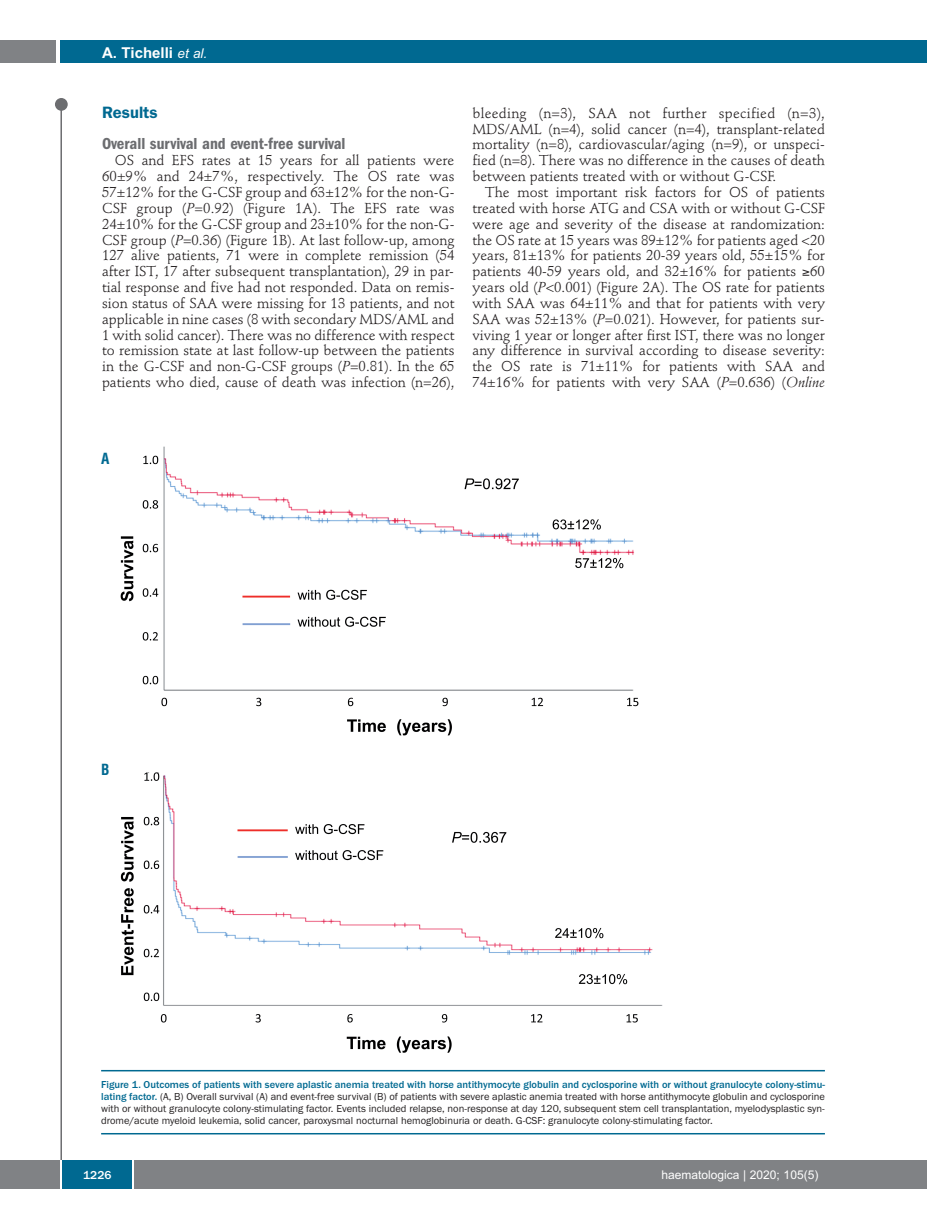
<style>
.page{position:relative;width:927px;height:1225px;background:#fff}
.page>*{position:absolute;margin:0;border:0;box-sizing:border-box;transform-origin:0 0}
.t1{font:600 condensed 16.5px "Franklin Gothic";color:#6c6d70}
.t2{font:600 16.5px "Franklin Gothic";color:#006991}
.t3{font:700 15px "Arial";color:#fff}
.t4{font:700 condensed 15px "Helvetica";color:#006991}
.t5{font:14.25px/15.9px "Stempel Schneidler";color:#231f20;text-align:justify}
.t6{font:12px "Arial";color:#fff}
.t7{font:500 12px "Franklin Gothic";color:#fff}
.t8{font:10.5px/12px "Franklin Gothic";color:#231f20;text-align:justify}
.s1{font-weight:400;font-style:italic;font-size:13.5px}
.s2{font-style:italic}
.s3{font-weight:500;color:#006991}
</style>
<div class="page">
<div style="left:911px;top:40px;width:16px;height:22px;background:#006991"></div>
<div style="left:910px;top:1160px;width:17px;height:28px;background:#808285"></div>
<div style="left:55px;top:98px;width:13px;height:13px;background:#6c6d70;border-radius:50%"></div>
<hr style="left:60px;top:101px;width:2px;height:1061px;background:#6c6d70">
<div style="left:60px;top:40px;width:852px;height:22px;background:#006991"></div>
<div style="left:0;top:40px;width:56px;height:22px;background:#808285"></div>
<div style="left:0;top:1160px;width:911px;height:28px;background:#808285"></div>
<div style="left:62px;top:1160px;width:71px;height:28px;background:#006991"></div>
<hr style="left:60px;top:1160px;width:2px;height:28px;background:#fff">
<svg style="left:133px;top:1160px;width:1px;height:28px"></svg>
<img style="left:120px;top:446px;width:543px;height:607px">
<hr style="left:101px;top:1070px;width:724px;height:1px;background:#006991">
<hr style="left:101px;top:1133px;width:724px;height:1px;background:#006991">
<p class="t3" style="left:102px;top:44px;width:107px">A. Tichelli <span class="s1">et al.</span></p>
<p class="t2" style="left:102px;top:106px;width:57px">Results</p>
<p class="t1" style="left:102px;top:138px;width:245px">Overall survival and event-free survival</p>
<p class="t5" style="left:102px;top:154px;width:354px;text-indent:13px">OS and EFS rates at 15 years for all patients were 60±9% and 24±7%, respectively. The OS rate was 57±12% for the G-CSF group and 63±12% for the non-G-CSF group (<span class="s2">P</span>=0.92) (Figure 1A). The EFS rate was 24±10% for the G-CSF group and 23±10% for the non-G-CSF group (<span class="s2">P</span>=0.36) (Figure 1B). At last follow-up, among 127 alive patients, 71 were in complete remission (54 after IST, 17 after subsequent transplantation), 29 in par&shy;tial response and five had not responded. Data on remis&shy;sion status of SAA were missing for 13 patients, and not applicable in nine cases (8 with secondary MDS/AML and 1 with solid cancer). There was no difference with respect to remission state at last follow-up between the patients in the G-CSF and non-G-CSF groups (<span class="s2">P</span>=0.81). In the 65 patients who died, cause of death was infection (n=26),</p>
<p class="t5" style="left:472px;top:106px;width:354px">bleeding (n=3), SAA not further specified (n=3), MDS/AML (n=4), solid cancer (n=4), transplant-related mortality (n=8), cardiovascular/aging (n=9), or unspeci&shy;fied (n=8). There was no difference in the causes of death between patients treated with or without G-CSF.</p>
<p class="t5" style="left:472px;top:185px;width:354px;text-indent:13px">The most important risk factors for OS of patients treated with horse ATG and CSA with or without G-CSF were age and severity of the disease at randomization: the OS rate at 15 years was 89±12% for patients aged &lt;20 years, 81±13% for patients 20-39 years old, 55±15% for patients 40-59 years old, and 32±16% for patients ≥60 years old (<span class="s2">P</span>&lt;0.001) (Figure 2A). The OS rate for patients with SAA was 64±11% and that for patients with very SAA was 52±13% (<span class="s2">P</span>=0.021). However, for patients sur&shy;viving 1 year or longer after first IST, there was no longer any difference in survival according to disease severity: the OS rate is 71±11% for patients with SAA and 74±16% for patients with very SAA (<span class="s2">P</span>=0.636) (<span class="s2">Online</span></p>
<p class="t4" style="left:101px;top:450px;width:10px">A</p>
<p class="t4" style="left:101px;top:761px;width:10px">B</p>
<p class="t8" style="left:101px;top:1078px;width:725px"><span class="s3">Figure 1. Outcomes of patients with severe aplastic anemia treated with horse antithymocyte globulin and cyclosporine with or without granulocyte colony-stimu&shy;lating factor.</span> (A, B) Overall survival (A) and event-free survival (B) of patients with severe aplastic anemia treated with horse antithymocyte globulin and cyclosporine with or without granulocyte colony-stimulating factor. Events included relapse, non-response at day 120, subsequent stem cell transplantation, myelodysplastic syn&shy;drome/acute myeloid leukemia, solid cancer, paroxysmal nocturnal hemoglobinuria or death. G-CSF: granulocyte colony-stimulating factor.</p>
<p class="t7" style="left:83px;top:1167px;width:30px">1226</p>
<p class="t6" style="left:661px;top:1167px;width:158px">haematologica | 2020; 105(5)</p>
</div>
